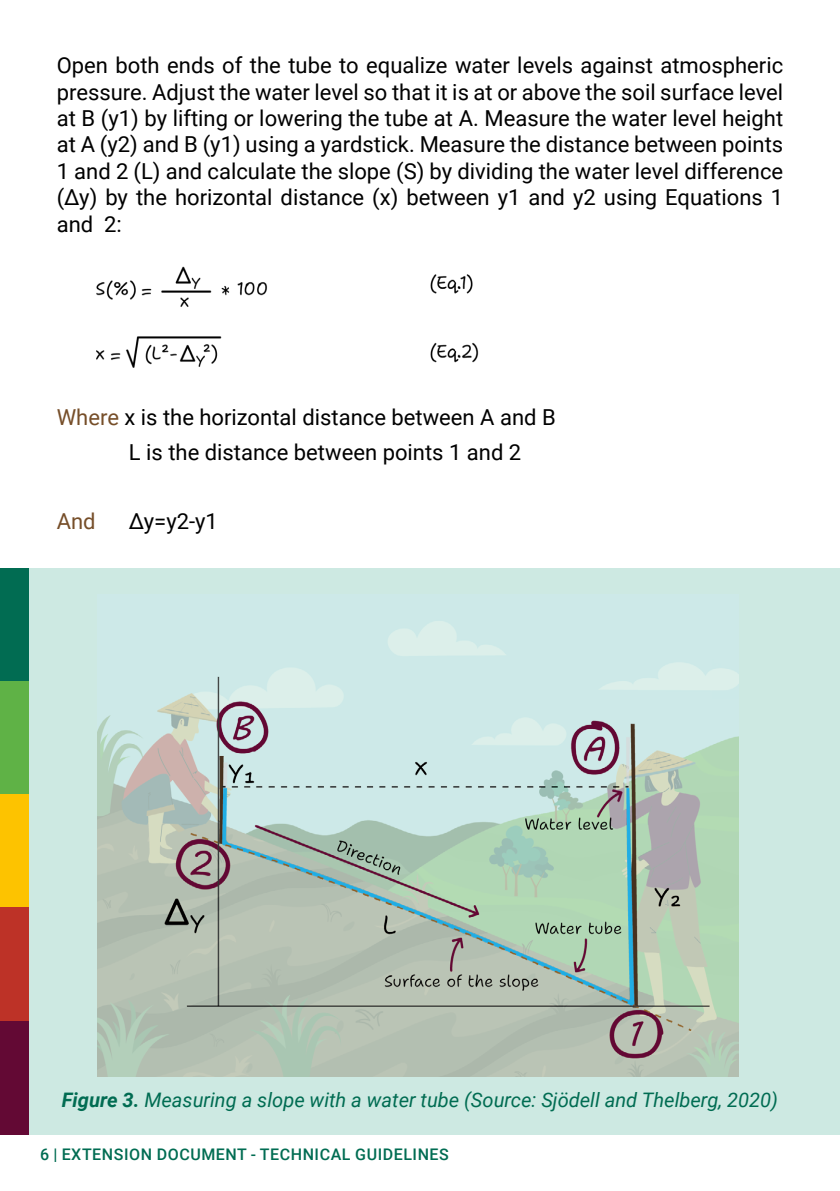
<style>
.page{position:relative;width:840px;height:1191px;background:#fff}
.page>*{position:absolute;margin:0;border:0;box-sizing:border-box;transform-origin:0 0}
.t1{font:22px/26.4px "Roboto";color:#000;text-align:justify}
.t2{font:22px "Roboto";color:#764e29}
.t3{font:italic 20px "Roboto";color:#006c52}
.t4{font:500 16px "Roboto";letter-spacing:.035em;color:#006c52}
.s1{color:#764e29}
.s2{font-weight:700;color:#016c52}
</style>
<div class="page">
<img style="left:96px;top:266px;width:377px;height:41px">
<img style="left:96px;top:336px;width:383px;height:32px">
<hr style="left:839px;top:568px;width:1px;height:566px;background:#00916c">
<div style="left:0;top:568px;width:839px;height:566px;background:#cde9e2"></div>
<div style="left:0;top:568px;width:28px;height:113px;background:#016c52"></div>
<div style="left:0;top:681px;width:28px;height:113px;background:#5fb246"></div>
<div style="left:0;top:794px;width:28px;height:113px;background:#fdc300"></div>
<div style="left:0;top:907px;width:28px;height:114px;background:#bd3227"></div>
<div style="left:0;top:1021px;width:28px;height:113px;background:#630934"></div>
<img style="left:97px;top:621px;width:641px;height:455px">
<p class="t1" style="left:57px;top:51px;width:727px">Open both ends of the tube to equalize water levels against atmospheric pressure. Adjust the water level so that it is at or above the soil surface level at B (y1) by lifting or lowering the tube at A. Measure the water level height at A (y2) and B (y1) using a yardstick. Measure the distance between points 1 and 2 (L) and calculate the slope (S) by dividing the water level difference (∆y) by the horizontal distance (x) between y1 and y2 using Equations 1 and 2:</p>
<p class="t1" style="left:129px;top:399px;width:428px;line-height:34.8px;text-indent:-72px"><span class="s1">Where</span> x is the horizontal distance between A and B<br>L is the distance between points 1 and 2</p>
<p class="t2" style="left:57px;top:506px;width:40px">And</p>
<p class="t1" style="left:129px;top:507px;width:91px">∆y=y2-y1</p>
<p class="t3" style="left:62px;top:1085px;width:717px"><span class="s2">Figure 3.</span> Measuring a slope with a water tube (Source: Sjödell and Thelberg, 2020)</p>
<p class="t4" style="left:40px;top:1143px;width:410px">6 | EXTENSION DOCUMENT - TECHNICAL GUIDELINES</p>
</div>
